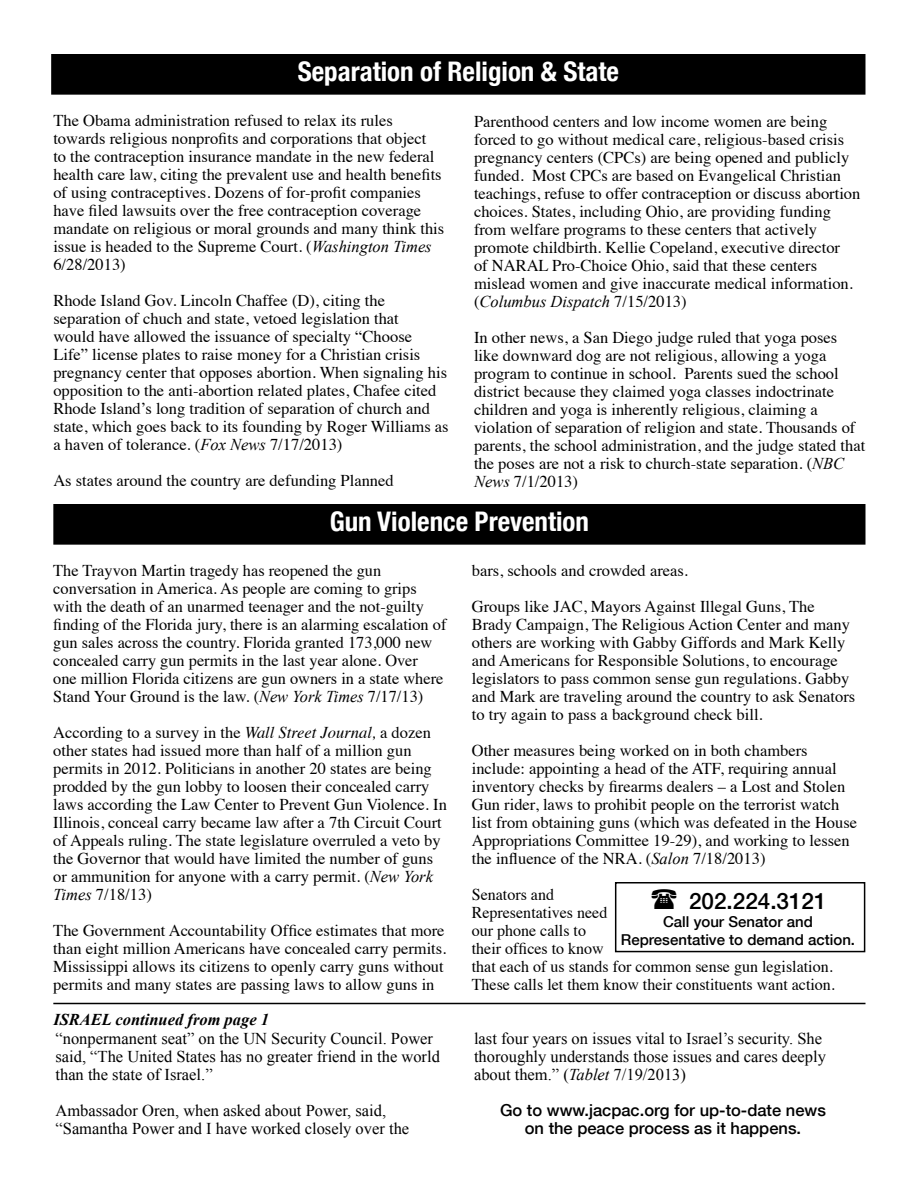
<style>
.page{position:relative;width:918px;height:1188px;background:#fff}
.page>*{position:absolute;margin:0;border:0;box-sizing:border-box;transform-origin:0 0}
.t1{font:700 condensed 27px "Helvetica Neue";color:#fff}
.t2{font:500 22.5px "Helvetica Neue";color:#000}
.t3{font:16.5px/18px "Times";color:#000}
.t4{font:16.5px/18px "Times New Roman";color:#000}
.t5{font:500 16.5px/18px "Helvetica Neue";color:#000;text-align:center}
.t6{font:italic 16.5px "Times New Roman";color:#000}
.t7{font:italic 700 16.5px "Times New Roman";color:#000}
.t8{font:500 15px/18px "Helvetica Neue";color:#000;text-align:center}
.s1{font-family:"Times New Roman";font-style:italic}
.s2{font-family:"Times";font-style:normal}
.s3{font-style:italic}
</style>
<div class="page">
<div style="left:54px;top:505px;width:811px;height:39px;background:#000"></div>
<div style="left:53px;top:504px;width:813px;height:41px;border:2px solid #000"></div>
<div style="left:52px;top:55px;width:813px;height:39px;background:#000"></div>
<div style="left:51px;top:54px;width:815px;height:41px;border:2px solid #000"></div>
<hr style="left:53px;top:1003px;width:813px;height:1px;background:#000">
<div style="left:615px;top:882px;width:250px;height:70px;border:2px solid #000"></div>
<h1 class="t1" style="left:298px;top:49px;width:323px">Separation of Religion &amp; State</h1>
<p class="t3" style="left:53px;top:110px;width:392px">The Obama administration refused to relax its rules towards religious nonprofits and corporations that object<br>to the contraception insurance mandate in the new federal health care law, citing the prevalent use and health benefits of using contraceptives. Dozens of for-profit companies have filed lawsuits over the free contraception coverage mandate on religious or moral grounds and many think this issue is headed to the Supreme Court. (<span class="s1">Washington Times </span>6/28/2013)</p>
<p class="t3" style="left:53px;top:290px;width:397px">Rhode Island Gov. Lincoln Chaffee (D), citing the separation of chuch and state, vetoed legislation that<br>would have allowed the issuance of specialty “Choose Life” license plates to raise money for a Christian crisis pregnancy center that opposes abortion. When signaling his opposition to the anti-abortion related plates, Chafee cited Rhode Island’s long tradition of separation of church and state, which goes back to its founding by Roger Williams as a haven of tolerance. (<span class="s1">Fox News</span> 7/17/2013)</p>
<p class="t3" style="left:53px;top:470px;width:342px">As states around the country are defunding Planned</p>
<p class="t3" style="left:474px;top:111px;width:388px">Parenthood centers and low income women are being forced to go without medical care, religious-based crisis pregnancy centers (CPCs) are being opened and publicly funded. Most CPCs are based on Evangelical Christian teachings, refuse to offer contraception or discuss abortion choices. States, including Ohio, are providing funding from welfare programs to these centers that actively promote childbirth. Kellie Copeland, executive director<br>of NARAL Pro-Choice Ohio, said that these centers mislead women and give inaccurate medical information.</p>
<p class="t6" style="left:474px;top:290px;width:214px"><span class="s2">(</span>Columbus Dispatch <span class="s2">7/15/2013)</span></p>
<p class="t3" style="left:474px;top:327px;width:393px">In other news, a San Diego judge ruled that yoga poses like downward dog are not religious, allowing a yoga program to continue in school. Parents sued the school district because they claimed yoga classes indoctrinate children and yoga is inherently religious, claiming a violation of separation of religion and state. Thousands of parents, the school administration, and the judge stated that the poses are not a risk to church-state separation. (<span class="s1">NBC New</span><span class="s3">s</span> 7/1/2013)</p>
<h1 class="t1" style="left:330px;top:499px;width:261px">Gun Violence Prevention</h1>
<p class="t3" style="left:53px;top:560px;width:395px">The Trayvon Martin tragedy has reopened the gun conversation in America. As people are coming to grips with the death of an unarmed teenager and the not-guilty finding of the Florida jury, there is an alarming escalation of gun sales across the country. Florida granted 173,000 new concealed carry gun permits in the last year alone. Over<br>one million Florida citizens are gun owners in a state where Stand Your Ground is the law. (<span class="s1">New York Times</span> 7/17/13)</p>
<p class="t3" style="left:53px;top:722px;width:395px">According to a survey in the <span class="s3">Wall Street Journal,</span> a dozen other states had issued more than half of a million gun permits in 2012. Politicians in another 20 states are being prodded by the gun lobby to loosen their concealed carry laws according the Law Center to Prevent Gun Violence. In Illinois, conceal carry became law after a 7th Circuit Court of Appeals ruling. The state legislature overruled a veto by the Governor that would have limited the number of guns or ammunition for anyone with a carry permit. (<span class="s1">New York Times</span> 7/18/13)</p>
<p class="t3" style="left:53px;top:920px;width:395px">The Government Accountability Office estimates that more than eight million Americans have concealed carry permits.<br>Mississippi allows its citizens to openly carry guns without permits and many states are passing laws to allow guns in</p>
<p class="t7" style="left:53px;top:1008px;width:217px">ISRAEL continued from page 1</p>
<p class="t4" style="left:56px;top:1030px;width:386px">“nonpermanent seat” on the UN Security Council. Power said, “The United States has no greater friend in the world than the state of Israel.”</p>
<p class="t4" style="left:56px;top:1102px;width:355px">Ambassador Oren, when asked about Power, said, “Samantha Power and I have worked closely over the</p>
<p class="t3" style="left:472px;top:551px;width:344px;line-height:36px">bars, schools and crowded areas.<br>Groups like JAC, Mayors Against Illegal Guns, The</p>
<p class="t3" style="left:472px;top:614px;width:385px">Brady Campaign, The Religious Action Center and many others are working with Gabby Giffords and Mark Kelly and Americans for Responsible Solutions, to encourage legislators to pass common sense gun regulations. Gabby and Mark are traveling around the country to ask Senators to try again to pass a background check bill.</p>
<p class="t3" style="left:472px;top:740px;width:387px">Other measures being worked on in both chambers include: appointing a head of the ATF, requiring annual inventory checks by firearms dealers – a Lost and Stolen Gun rider, laws to prohibit people on the terrorist watch list from obtaining guns (which was defeated in the House Appropriations Committee 19-29), and working to lessen the influence of the NRA. (<span class="s1">Salon</span> 7/18/2013)</p>
<p class="t3" style="left:472px;top:884px;width:365px">Senators and<br>Representatives need<br>our phone calls to<br>their offices to know<br>that each of us stands for common sense gun legislation.<br>These calls let them know their constituents want action.</p>
<h2 class="t2" style="left:689px;top:883px;width:139px">202.224.3121</h2>
<p class="t8" style="left:621px;top:912px;width:236px">Call your Senator and<br>Representative to demand action.</p>
<p class="t4" style="left:474px;top:1029px;width:353px">last four years on issues vital to Israel’s security. She thoroughly understands those issues and cares deeply about them.” (<span class="s3">Tablet</span> 7/19/2013)</p>
<p class="t5" style="left:500px;top:1100px;width:327px">Go to www.jacpac.org for up-to-date news on the peace process as it happens.</p>
</div>
